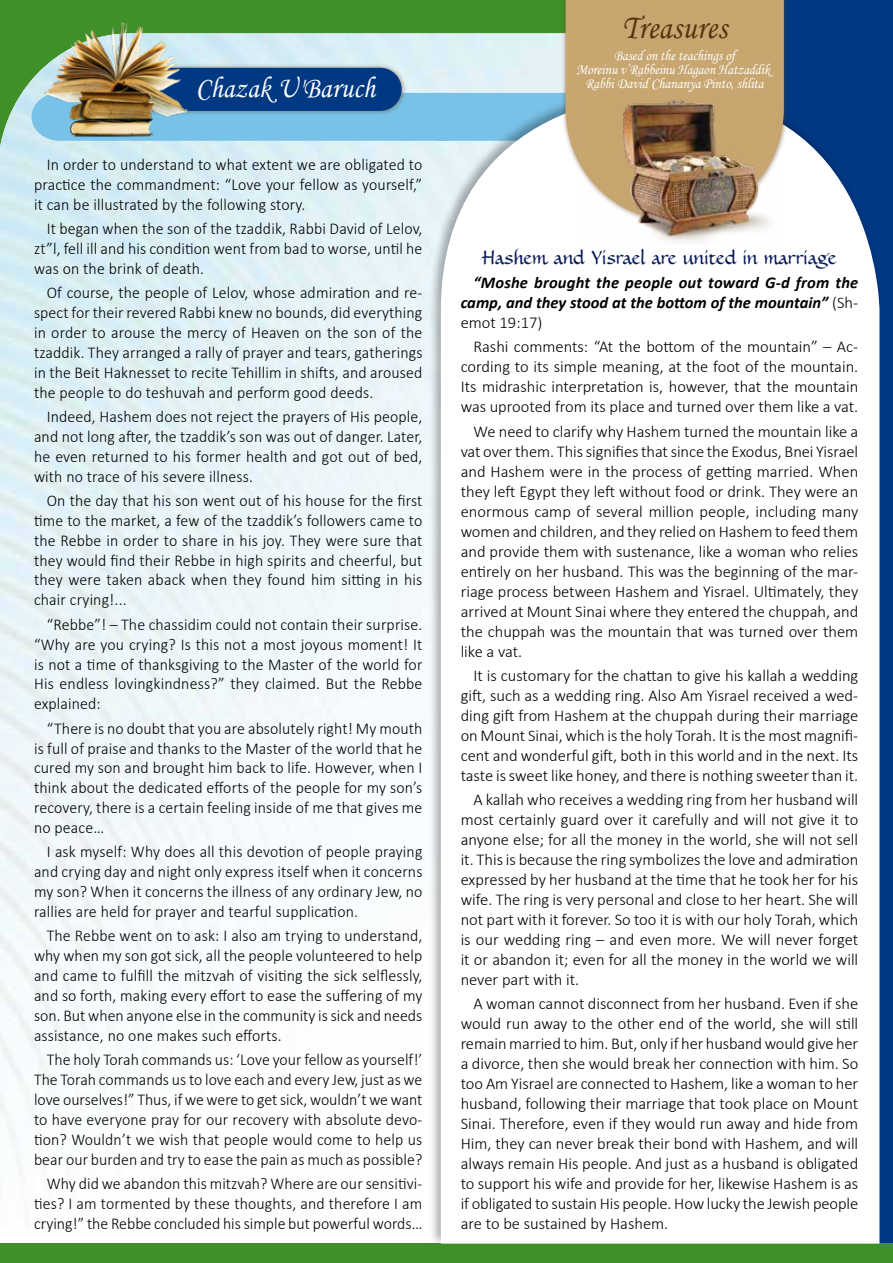
<style>
.page{position:relative;width:893px;height:1263px;background:#fff}
.page>*{position:absolute;margin:0;border:0;box-sizing:border-box;transform-origin:0 0}
.t1{font:34.5px "Monotype Corsiva";letter-spacing:.01em;color:#563412;scale:.9 1}
.t2{font:30px "Monotype Corsiva";letter-spacing:.01em;color:#fff;scale:.92 1}
.t3{font:18px "Demi Tasse";color:#0a1b5a}
.t4{font:300 16.5px/20px "Calibri";letter-spacing:.005em;color:#000;text-align:justify;scale:.96 1}
.t5{font:300 16.5px/20px "Calibri";letter-spacing:.005em;color:#000;text-align:justify}
.t6{font:italic 700 16.5px/20px "Calibri";color:#000;text-align:justify}
.t7{font:15px/14.2px "Monotype Corsiva";color:#fff;text-align:center;scale:.9 1}
.s1{font-weight:300;font-style:normal}
</style>
<div class="page">
<div style="left:0;top:0;width:651px;height:190px;background:#409029"></div>
<img style="left:0;top:33px;width:561px;height:1132px">
<div style="left:722px;top:0;width:171px;height:1263px;background:#003882"></div>
<div style="left:125px;top:64px;width:282px;height:52px;background:#673e16;opacity:.5"></div>
<svg style="left:32px;top:68px;width:529px;height:73px"></svg>
<img style="left:38px;top:22px;width:171px;height:126px">
<div style="left:0;top:1243px;width:893px;height:20px;background:#409029"></div>
<div style="left:428px;top:81px;width:456px;height:1167px;background:#000;opacity:.31"></div>
<svg style="left:441px;top:94px;width:438px;height:1149px"></svg>
<div style="left:561px;top:0;width:228px;height:225px;background:#673e16;opacity:.5"></div>
<div style="left:566px;top:0;width:218px;height:220px;background:#c7a670"></div>
<img style="left:576px;top:99px;width:208px;height:146px">
<h2 class="t2" style="left:196px;top:69px;width:197px">Chazak U'Baruch</h2>
<p class="t4" style="left:34px;top:154px;width:406px;text-indent:13px">In order to understand to what extent we are obligated to practice the commandment: “Love your fellow as yourself,” it can be illustrated by the following story.</p>
<p class="t4" style="left:34px;top:218px;width:406px;text-indent:13px">It began when the son of the tzaddik, Rabbi David of Lelov, zt”l, fell ill and his condition went from bad to worse, until he was on the brink of death.</p>
<p class="t4" style="left:34px;top:282px;width:406px;text-indent:13px">Of course, the people of Lelov, whose admiration and re&shy;spect for their revered Rabbi knew no bounds, did everything in order to arouse the mercy of Heaven on the son of the tzaddik. They arranged a rally of prayer and tears, gatherings in the Beit Haknesset to recite Tehillim in shifts, and aroused the people to do teshuvah and perform good deeds.</p>
<p class="t4" style="left:34px;top:406px;width:406px;text-indent:13px">Indeed, Hashem does not reject the prayers of His people, and not long after, the tzaddik’s son was out of danger. Later, he even returned to his former health and got out of bed, with no trace of his severe illness.</p>
<p class="t4" style="left:34px;top:490px;width:406px;text-indent:13px">On the day that his son went out of his house for the first time to the market, a few of the tzaddik’s followers came to the Rebbe in order to share in his joy. They were sure that they would find their Rebbe in high spirits and cheerful, but they were taken aback when they found him sitting in his chair crying!...</p>
<p class="t4" style="left:34px;top:614px;width:406px;text-indent:13px">“Rebbe”! – The chassidim could not contain their surprise. “Why are you crying? Is this not a most joyous moment! It is not a time of thanksgiving to the Master of the world for His endless lovingkindness?” they claimed. But the Rebbe explained:</p>
<p class="t4" style="left:34px;top:718px;width:406px;text-indent:13px">“There is no doubt that you are absolutely right! My mouth is full of praise and thanks to the Master of the world that he cured my son and brought him back to life. However, when I think about the dedicated efforts of the people for my son’s recovery, there is a certain feeling inside of me that gives me no peace…</p>
<p class="t4" style="left:34px;top:842px;width:406px;text-indent:13px">I ask myself: Why does all this devotion of people praying and crying day and night only express itself when it concerns my son? When it concerns the illness of any ordinary Jew, no rallies are held for prayer and tearful supplication.</p>
<p class="t4" style="left:34px;top:926px;width:406px;text-indent:13px">The Rebbe went on to ask: I also am trying to understand, why when my son got sick, all the people volunteered to help and came to fulfill the mitzvah of visiting the sick selflessly, and so forth, making every effort to ease the suffering of my son. But when anyone else in the community is sick and needs assistance, no one makes such efforts.</p>
<p class="t4" style="left:34px;top:1050px;width:406px;text-indent:13px">The holy Torah commands us: ‘Love your fellow as yourself!’ The Torah commands us to love each and every Jew, just as we love ourselves!” Thus, if we were to get sick, wouldn’t we want to have everyone pray for our recovery with absolute devo&shy;tion? Wouldn’t we wish that people would come to help us bear our burden and try to ease the pain as much as possible?</p>
<p class="t4" style="left:34px;top:1173px;width:406px;text-indent:13px">Why did we abandon this mitzvah? Where are our sensitivi&shy;ties? I am tormented by these thoughts, and therefore I am crying!” the Rebbe concluded his simple but powerful words…</p>
<h1 class="t1" style="left:622px;top:6px;width:118px">Treasures</h1>
<p class="t7" style="left:576px;top:48px;width:217px">Based on the teachings of<br>Moreinu v’Rabbeinu Hagaon Hatzaddik<br>Rabbi David Chananya Pinto, shlita</p>
<p class="t3" style="left:482px;top:245px;width:356px">Hashem and Yisrael are united in marriage</p>
<p class="t6" style="left:461px;top:272px;width:399px;text-indent:13px">“Moshe brought the people out toward G-d from the camp, and they stood at the bottom of the mountain” <span class="s1">(Sh&shy;emot 19:17)</span></p>
<p class="t5" style="left:461px;top:337px;width:399px;text-indent:13px">Rashi comments: “At the bottom of the mountain” – Ac&shy;cording to its simple meaning, at the foot of the mountain.<br>Its midrashic interpretation is, however, that the mountain was uprooted from its place and turned over them like a vat.</p>
<p class="t5" style="left:461px;top:421px;width:399px;text-indent:13px">We need to clarify why Hashem turned the mountain like a vat over them. This signifies that since the Exodus, Bnei Yisrael and Hashem were in the process of getting married. When they left Egypt they left without food or drink. They were an enormous camp of several million people, including many women and children, and they relied on Hashem to feed them and provide them with sustenance, like a woman who relies entirely on her husband. This was the beginning of the mar&shy;riage process between Hashem and Yisrael. Ultimately, they arrived at Mount Sinai where they entered the chuppah, and the chuppah was the mountain that was turned over them like a vat.</p>
<p class="t5" style="left:461px;top:665px;width:399px;text-indent:13px">It is customary for the chattan to give his kallah a wedding gift, such as a wedding ring. Also Am Yisrael received a wed&shy;ding gift from Hashem at the chuppah during their marriage on Mount Sinai, which is the holy Torah. It is the most magnifi&shy;cent and wonderful gift, both in this world and in the next. Its taste is sweet like honey, and there is nothing sweeter than it.</p>
<p class="t5" style="left:461px;top:789px;width:399px;text-indent:13px">A kallah who receives a wedding ring from her husband will most certainly guard over it carefully and will not give it to anyone else; for all the money in the world, she will not sell it. This is because the ring symbolizes the love and admiration expressed by her husband at the time that he took her for his wife. The ring is very personal and close to her heart. She will not part with it forever. So too it is with our holy Torah, which is our wedding ring – and even more. We will never forget it or abandon it; even for all the money in the world we will never part with it.</p>
<p class="t5" style="left:461px;top:993px;width:399px;text-indent:13px">A woman cannot disconnect from her husband. Even if she would run away to the other end of the world, she will still remain married to him. But, only if her husband would give her a divorce, then she would break her connection with him. So too Am Yisrael are connected to Hashem, like a woman to her husband, following their marriage that took place on Mount Sinai. Therefore, even if they would run away and hide from Him, they can never break their bond with Hashem, and will always remain His people. And just as a husband is obligated to support his wife and provide for her, likewise Hashem is as if obligated to sustain His people. How lucky the Jewish people are to be sustained by Hashem.</p>
</div>
